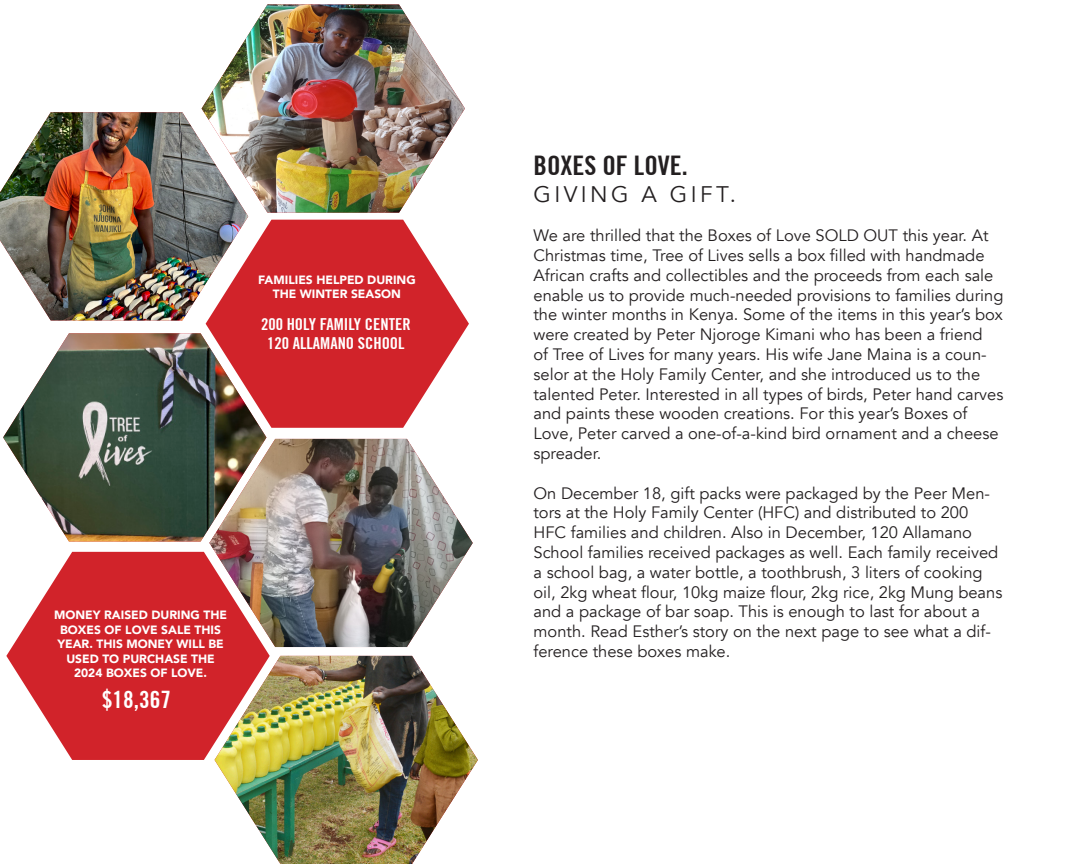
<style>
.page{position:relative;width:1080px;height:864px;background:#fff}
.page>*{position:absolute;margin:0;border:0;box-sizing:border-box;transform-origin:0 0}
.t1{font:700 condensed 27px "Trade Gothic No.20";color:#231f20}
.t2{font:700 condensed 24px "Trade Gothic No.20";color:#fff}
.t3{font:22.5px "Avenir";letter-spacing:.15em;color:#231f20}
.t4{font:16.5px/19.8px "Avenir";color:#231f20}
.t5{font:700 condensed 16.5px "Trade Gothic No.20";color:#fff}
.t6{font:900 12px/14.4px "Avenir";color:#fff;text-align:center}
</style>
<div class="page">
<img style="left:3px;top:333px;width:263px;height:209px">
<img style="left:0;top:112px;width:248px;height:208px">
<svg style="left:206px;top:220px;width:263px;height:208px;fill:#d1232a"></svg>
<img style="left:209px;top:439px;width:264px;height:208px">
<svg style="left:6px;top:552px;width:264px;height:208px;fill:#d1232a"></svg>
<img style="left:202px;top:4px;width:263px;height:209px">
<img style="left:215px;top:656px;width:263px;height:208px">
<p class="t6" style="left:258px;top:272px;width:159px">FAMILIES HELPED DURING<br>THE WINTER SEASON</p>
<p class="t5" style="left:261px;top:314px;width:151px">200 HOLY FAMILY CENTER</p>
<p class="t5" style="left:267px;top:334px;width:139px">120 ALLAMANO SCHOOL</p>
<p class="t6" style="left:54px;top:608px;width:174px">MONEY RAISED DURING THE<br>BOXES OF LOVE SALE THIS<br>YEAR. THIS MONEY WILL BE<br>USED TO PURCHASE THE<br>2024 BOXES OF LOVE.</p>
<p class="t2" style="left:102px;top:684px;width:71px">$18,367</p>
<p class="t1" style="left:534px;top:149px;width:156px">BOXES OF LOVE.</p>
<p class="t3" style="left:534px;top:181px;width:204px">GIVING A GIFT.</p>
<p class="t4" style="left:534px;top:226px;width:471px">We are thrilled that the Boxes of Love SOLD OUT this year. At Christmas time, Tree of Lives sells a box filled with handmade African crafts and collectibles and the proceeds from each sale enable us to provide much-needed provisions to families during the winter months in Kenya. Some of the items in this year’s box were created by Peter Njoroge Kimani who has been a friend<br>of Tree of Lives for many years. His wife Jane Maina is a coun&shy;selor at the Holy Family Center, and she introduced us to the talented Peter. Interested in all types of birds, Peter hand carves and paints these wooden creations. For this year’s Boxes of Love, Peter carved a one-of-a-kind bird ornament and a cheese spreader.</p>
<p class="t4" style="left:534px;top:483px;width:470px">On December 18, gift packs were packaged by the Peer Men&shy;tors at the Holy Family Center (HFC) and distributed to 200<br>HFC families and children. Also in December, 120 Allamano School families received packages as well. Each family received a school bag, a water bottle, a toothbrush, 3 liters of cooking oil, 2kg wheat flour, 10kg maize flour, 2kg rice, 2kg Mung beans and a package of bar soap. This is enough to last for about a month. Read Esther’s story on the next page to see what a dif&shy;ference these boxes make.</p>
</div>
